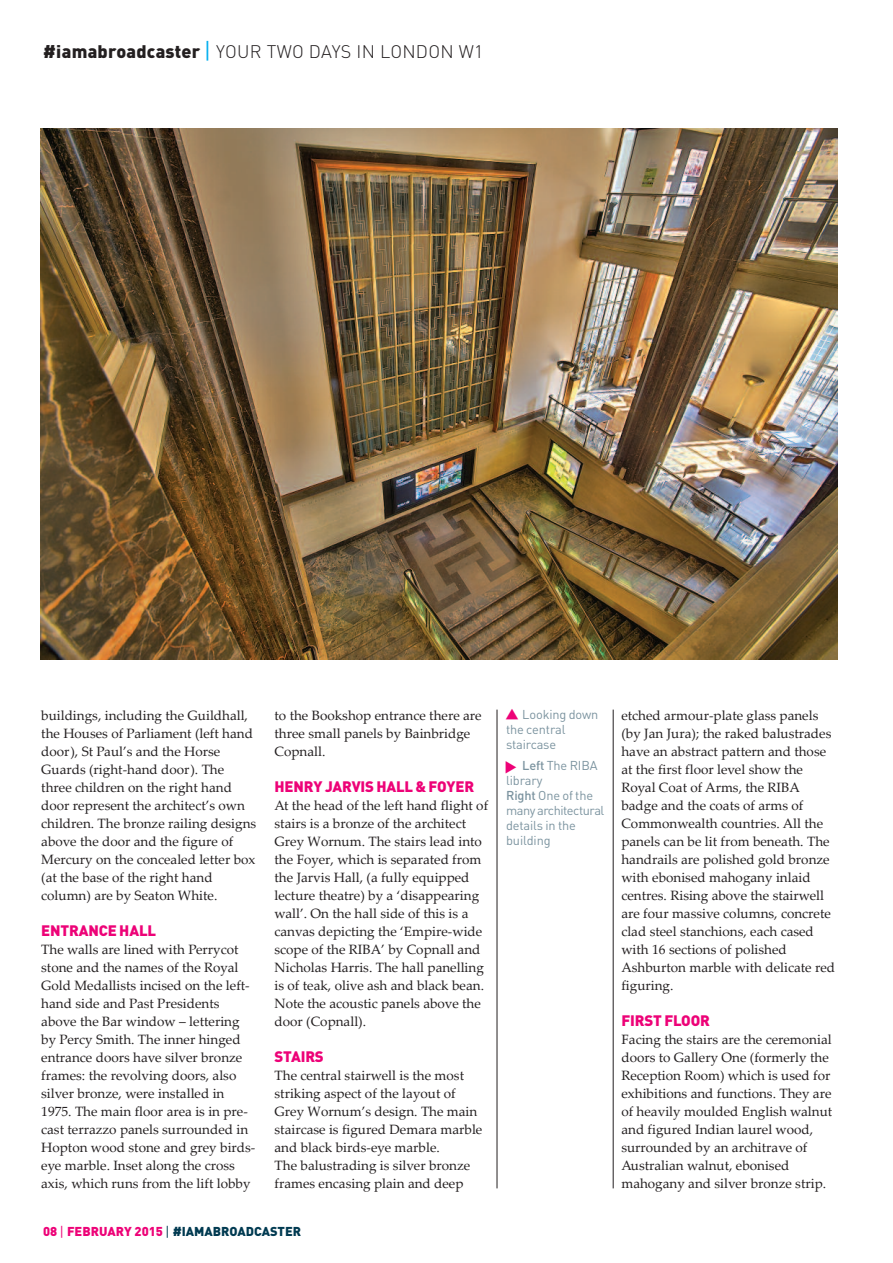
<style>
.page{position:relative;width:893px;height:1263px;background:#fff}
.page>*{position:absolute;margin:0;border:0;box-sizing:border-box;transform-origin:0 0}
.t1{font:300 18px "DIN";letter-spacing:.015em;color:#231f20}
.t2{font:900 15px "DIN";letter-spacing:-.01em;color:#ed0277}
.t3{font:13.5px/18px "Palatino Linotype";color:#231f20}
.t4{font:12.75px/15px "DIN";letter-spacing:-.01em;color:#7b939f}
.t5{font:900 12.75px "DIN";color:#013a51}
.s1{font-weight:900}
.s2{font-family:"Arial";font-weight:400;font-size:21px;color:#00aeef}
.s3{color:#ed0277}
.s4{font-family:"Arial";font-weight:400;color:#ed0277}
.s5{font-family:"Arial";font-weight:400}
.s6{font-weight:500}
</style>
<div class="page">
<hr style="left:497px;top:710px;width:1px;height:478px;background:#231f20">
<hr style="left:613px;top:710px;width:1px;height:478px;background:#231f20">
<img style="left:41px;top:128px;width:796px;height:531px">
<h1 class="t1" style="left:43px;top:41px;width:442px"><span class="s1">#iamabroadcaster</span> <span class="s2">|</span> YOUR TWO DAYS IN LONDON W1</h1>
<p class="t3" style="left:41px;top:708px;width:217px">buildings, including the Guildhall, the Houses of Parliament (left hand door), St Paul’s and the Horse<br>Guards (right-hand door). The three children on the right hand door represent the architect’s own children. The bronze railing designs above the door and the figure of<br>Mercury on the concealed letter box (at the base of the right hand column) are by Seaton White.</p>
<p class="t2" style="left:41px;top:922px;width:116px">ENTRANCE HALL</p>
<p class="t3" style="left:41px;top:942px;width:216px">The walls are lined with Perrycot stone and the names of the Royal Gold Medallists incised on the left&shy;hand side and Past Presidents above the Bar window – lettering by Percy Smith. The inner hinged entrance doors have silver bronze frames: the revolving doors, also silver bronze, were installed in 1975. The main floor area is in pre&shy;cast terrazzo panels surrounded in Hopton wood stone and grey birds&shy;eye marble. Inset along the cross axis, which runs from the lift lobby</p>
<p class="t3" style="left:275px;top:708px;width:209px">to the Bookshop entrance there are three small panels by Bainbridge<br>Copnall.</p>
<p class="t2" style="left:275px;top:778px;width:201px">HENRY JARVIS HALL &amp; FOYER</p>
<p class="t3" style="left:275px;top:798px;width:215px">At the head of the left hand flight of stairs is a bronze of the architect Grey Wornum. The stairs lead into the Foyer, which is separated from the Jarvis Hall, (a fully equipped lecture theatre) by a ‘disappearing wall’. On the hall side of this is a canvas depicting the ‘Empire-wide scope of the RIBA’ by Copnall and Nicholas Harris. The hall panelling is of teak, olive ash and black bean.<br>Note the acoustic panels above the door (Copnall).</p>
<p class="t2" style="left:275px;top:1048px;width:51px">STAIRS</p>
<p class="t3" style="left:275px;top:1068px;width:209px">The central stairwell is the most striking aspect of the layout of<br>Grey Wornum’s design. The main staircase is figured Demara marble and black birds-eye marble.<br>The balustrading is silver bronze frames encasing plain and deep</p>
<p class="t5" style="left:43px;top:1223px;width:259px"><span class="s3">08</span> <span class="s4">|</span> <span class="s3">FEBRUARY 2015</span> <span class="s5">|</span> #IAMABROADCASTER</p>
<p class="t4" style="left:506px;top:707px;width:94px;text-indent:16px">Looking down the central staircase</p>
<p class="t4" style="left:506px;top:757px;width:100px;text-indent:16px"><span class="s6">Left</span> The RIBA library<br><span class="s6">Right</span> One of the many architectural details in the building</p>
<p class="t3" style="left:621px;top:708px;width:215px">etched armour-plate glass panels (by Jan Jura); the raked balustrades have an abstract pattern and those at the first floor level show the<br>Royal Coat of Arms, the RIBA badge and the coats of arms of<br>Commonwealth countries. All the panels can be lit from beneath. The handrails are polished gold bronze with ebonised mahogany inlaid centres. Rising above the stairwell are four massive columns, concrete clad steel stanchions, each cased with 16 sections of polished<br>Ashburton marble with delicate red figuring.</p>
<p class="t2" style="left:621px;top:1012px;width:90px">FIRST FLOOR</p>
<p class="t3" style="left:621px;top:1032px;width:212px">Facing the stairs are the ceremonial doors to Gallery One (formerly the Reception Room) which is used for exhibitions and functions. They are of heavily moulded English walnut and figured Indian laurel wood, surrounded by an architrave of Australian walnut, ebonised mahogany and silver bronze strip.</p>
</div>
